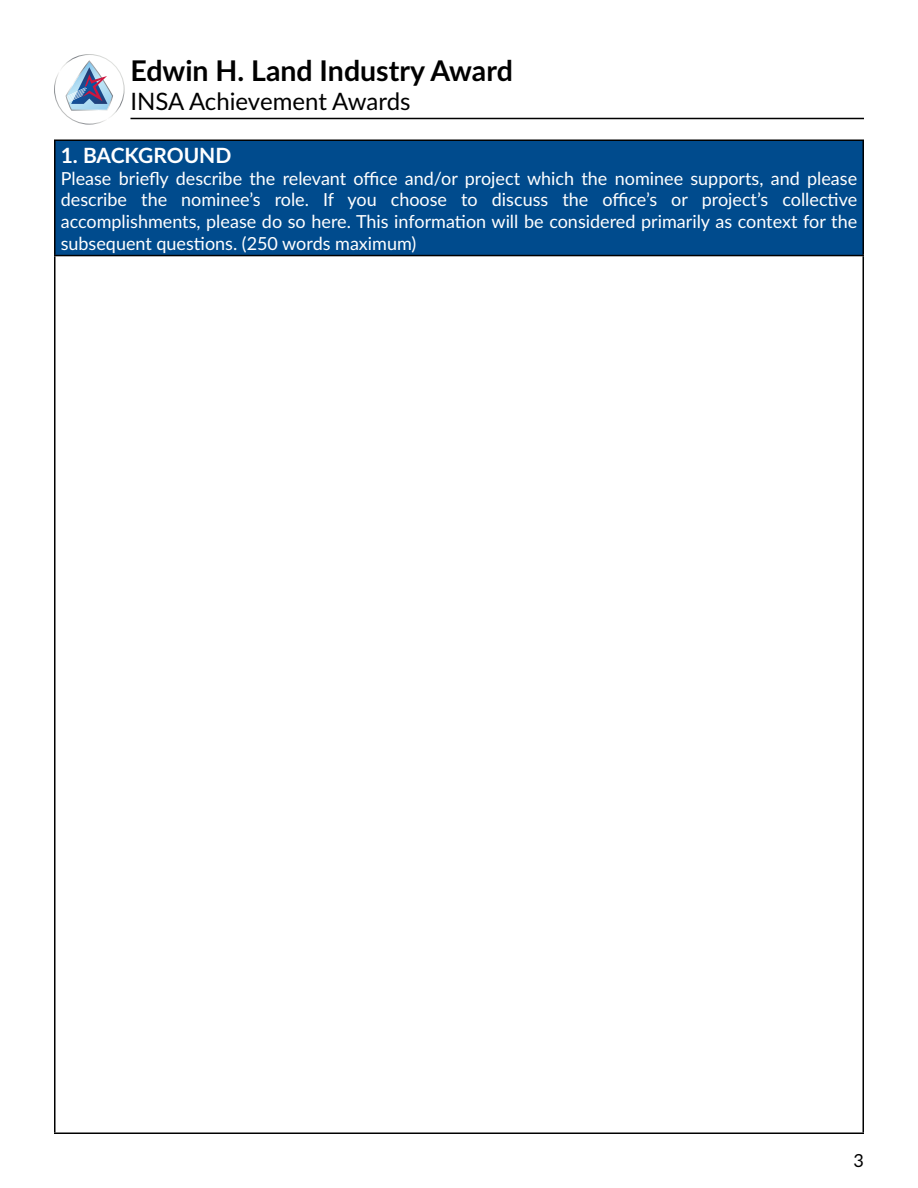
<style>
.page{position:relative;width:918px;height:1188px;background:#fff}
.page>*{position:absolute;margin:0;border:0;box-sizing:border-box;transform-origin:0 0}
.t1{font:700 28.5px "Lato";color:#000}
.t2{font:24px "Lato";color:#000}
.t3{font:700 21px "Lato";color:#fff}
.t4{font:18px/21.6px "Lato";color:#fff;text-align:justify}
.t5{font:18px "Lato";color:#000}
</style>
<div class="page">
<svg style="left:54px;top:54px;width:71px;height:71px"></svg>
<hr style="left:130px;top:118px;width:734px;height:1px;background:#000">
<div style="left:55px;top:140px;width:808px;height:116px;background:#004b8d"></div>
<hr style="left:54px;top:140px;width:810px;height:1px;background:#000">
<hr style="left:54px;top:141px;width:2px;height:114px;background:#000">
<hr style="left:862px;top:141px;width:2px;height:114px;background:#000">
<hr style="left:54px;top:255px;width:810px;height:1px;background:#000">
<hr style="left:54px;top:256px;width:2px;height:876px;background:#000">
<hr style="left:862px;top:256px;width:2px;height:876px;background:#000">
<hr style="left:54px;top:1132px;width:810px;height:2px;background:#000">
<h1 class="t1" style="left:130px;top:50px;width:384px">Edwin H. Land Industry Award</h1>
<h2 class="t2" style="left:130px;top:84px;width:282px">INSA Achievement Awards</h2>
<p class="t3" style="left:61px;top:140px;width:172px">1. BACKGROUND</p>
<p class="t4" style="left:61px;top:167px;width:798px">Please briefly describe the relevant office and/or project which the nominee supports, and please describe the nominee’s role. If you choose to discuss the office’s or project’s collective accomplishments, please do so here. This information will be considered primarily as context for the subsequent questions. (250 words maximum)</p>
<p class="t5" style="left:854px;top:1148px;width:12px">3</p>
</div>
